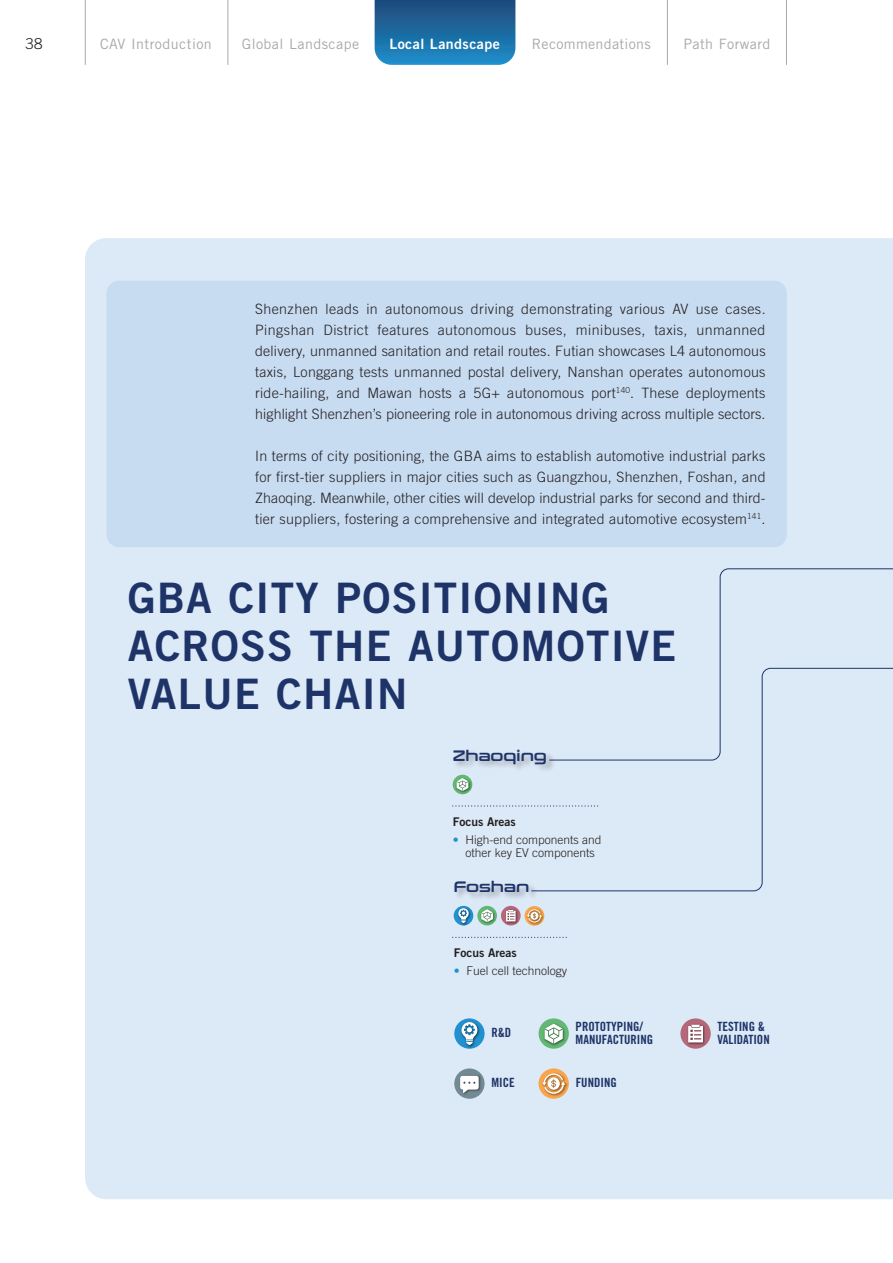
<style>
.page{position:relative;width:893px;height:1263px;background:#fff}
.page>*{position:absolute;margin:0;border:0;box-sizing:border-box;transform-origin:0 0}
.t1{font:42px/48px "Trade Gothic LT Std Bd 2";letter-spacing:.03em;color:#1e3468}
.t2{font:15px "Conthrax Sb";color:#1e3468}
.t3{font:300 15px "Trade Gothic LT Std";color:#231f20}
.t4{font:300 14.25px/21px "Trade Gothic LT Std";letter-spacing:.015em;color:#231f20;text-align:justify}
.t5{font:14.25px "Trade Gothic LT Std";letter-spacing:.03em;color:#a8a9ad}
.t6{font:14.25px "Trade Gothic LT Std Bd 2";letter-spacing:.03em;color:#fff}
.t7{font:12.75px/13.5px "Trade Gothic LT Std Bd Cn 20";color:#1e3468}
.t8{font:300 12px/13.5px "Trade Gothic LT Std";color:#231f20;text-align:center}
.t9{font:12px "Trade Gothic LT Std Bd 2";color:#231f20}
.s1{font-weight:400;color:#2291d0}
</style>
<div class="page">
<div style="left:85px;top:238px;width:808px;height:961px;background:#dce9f6"></div>
<div style="left:451px;top:249px;width:442px;height:913px;background:#dce9f6"></div>
<svg style="left:454px;top:1018px;width:31px;height:31px"></svg>
<img style="left:460px;top:1020px;width:21px;height:29px">
<svg style="left:461px;top:1022px;width:16px;height:23px"></svg>
<div style="left:539px;top:1018px;width:30px;height:31px;background:#63b874;border-radius:50%"></div>
<img style="left:543px;top:1022px;width:24px;height:25px">
<svg style="left:545px;top:1023px;width:18px;height:20px"></svg>
<svg style="left:539px;top:1068px;width:30px;height:31px"></svg>
<img style="left:540px;top:1071px;width:29px;height:27px">
<svg style="left:542px;top:1073px;width:23px;height:21px"></svg>
<svg style="left:454px;top:1068px;width:31px;height:31px"></svg>
<img style="left:458px;top:1074px;width:25px;height:23px">
<svg style="left:460px;top:1076px;width:19px;height:17px"></svg>
<svg style="left:680px;top:1018px;width:31px;height:31px"></svg>
<img style="left:686px;top:1023px;width:21px;height:23px">
<svg style="left:688px;top:1025px;width:15px;height:17px"></svg>
<svg style="left:453px;top:805px;width:76px;height:1px"></svg>
<svg style="left:453px;top:775px;width:19px;height:19px"></svg>
<img style="left:455px;top:776px;width:17px;height:19px">
<svg style="left:457px;top:778px;width:11px;height:13px"></svg>
<img style="left:457px;top:884px;width:81px;height:23px">
<svg style="left:453px;top:937px;width:114px;height:1px"></svg>
<div style="left:454px;top:906px;width:19px;height:19px;background:#2291d0;border-radius:50%"></div>
<img style="left:456px;top:906px;width:17px;height:20px">
<svg style="left:458px;top:908px;width:11px;height:15px"></svg>
<svg style="left:477px;top:906px;width:20px;height:19px"></svg>
<img style="left:480px;top:907px;width:17px;height:19px">
<svg style="left:481px;top:909px;width:12px;height:13px"></svg>
<img style="left:525px;top:907px;width:20px;height:19px">
<svg style="left:527px;top:909px;width:15px;height:13px"></svg>
<svg style="left:501px;top:906px;width:20px;height:19px"></svg>
<img style="left:504px;top:908px;width:15px;height:17px">
<svg style="left:506px;top:910px;width:10px;height:11px"></svg>
<svg style="left:531px;top:753px;width:232px;height:139px"></svg>
<svg style="left:549px;top:568px;width:344px;height:193px"></svg>
<div style="left:106px;top:281px;width:681px;height:266px;background:#c7dbf1;border-radius:13px"></div>
<svg style="left:375px;top:0;width:140px;height:65px;background:#206ca2"></svg>
<hr style="left:85px;top:0;width:1px;height:65px;background:#a8a9ad">
<hr style="left:786px;top:0;width:1px;height:65px;background:#a8a9ad">
<hr style="left:667px;top:0;width:1px;height:65px;background:#a8a9ad">
<hr style="left:227px;top:0;width:1px;height:65px;background:#a8a9ad">
<p class="t3" style="left:26px;top:35px;width:19px">38</p>
<p class="t5" style="left:100px;top:35px;width:113px">CAV Introduction</p>
<p class="t5" style="left:242px;top:35px;width:119px">Global Landscape</p>
<p class="t6" style="left:389px;top:35px;width:112px">Local Landscape</p>
<p class="t5" style="left:532px;top:35px;width:120px">Recommendations</p>
<p class="t5" style="left:683px;top:35px;width:89px">Path Forward</p>
<p class="t4" style="left:255px;top:298px;width:512px">Shenzhen leads in autonomous driving demonstrating various AV use cases.<br>Pingshan District features autonomous buses, minibuses, taxis, unmanned delivery, unmanned sanitation and retail routes. Futian showcases L4 autonomous taxis, Longgang tests unmanned postal delivery, Nanshan operates autonomous ride-hailing, and Mawan hosts a 5G+ autonomous port<sup>140</sup>. These deployments highlight Shenzhen’s pioneering role in autonomous driving across multiple sectors.</p>
<p class="t4" style="left:255px;top:445px;width:512px">In terms of city positioning, the GBA aims to establish automotive industrial parks for first-tier suppliers in major cities such as Guangzhou, Shenzhen, Foshan, and Zhaoqing. Meanwhile, other cities will develop industrial parks for second and third&shy;tier suppliers, fostering a comprehensive and integrated automotive ecosystem<sup>141</sup>.</p>
<h1 class="t1" style="left:128px;top:573px;width:550px">GBA CITY POSITIONING<br>ACROSS THE AUTOMOTIVE<br>VALUE CHAIN</h1>
<p class="t2" style="left:453px;top:744px;width:96px">Zhaoqing</p>
<p class="t9" style="left:453px;top:814px;width:64px">Focus Areas</p>
<p class="t8" style="left:453px;top:833px;width:150px"><span class="s1">•</span> High-end components and other key EV components</p>
<p class="t2" style="left:454px;top:875px;width:77px">Foshan</p>
<p class="t9" style="left:454px;top:945px;width:64px">Focus Areas</p>
<p class="t8" style="left:454px;top:964px;width:115px"><span class="s1">•</span> Fuel cell technology</p>
<p class="t7" style="left:491px;top:1026px;width:21px">R&amp;D</p>
<p class="t7" style="left:576px;top:1019px;width:79px">PROTOTYPING/<br>MANUFACTURING</p>
<p class="t7" style="left:491px;top:1076px;width:25px">MICE</p>
<p class="t7" style="left:576px;top:1076px;width:43px">FUNDING</p>
<p class="t7" style="left:717px;top:1019px;width:54px">TESTING &amp;<br>VALIDATION</p>
</div>
